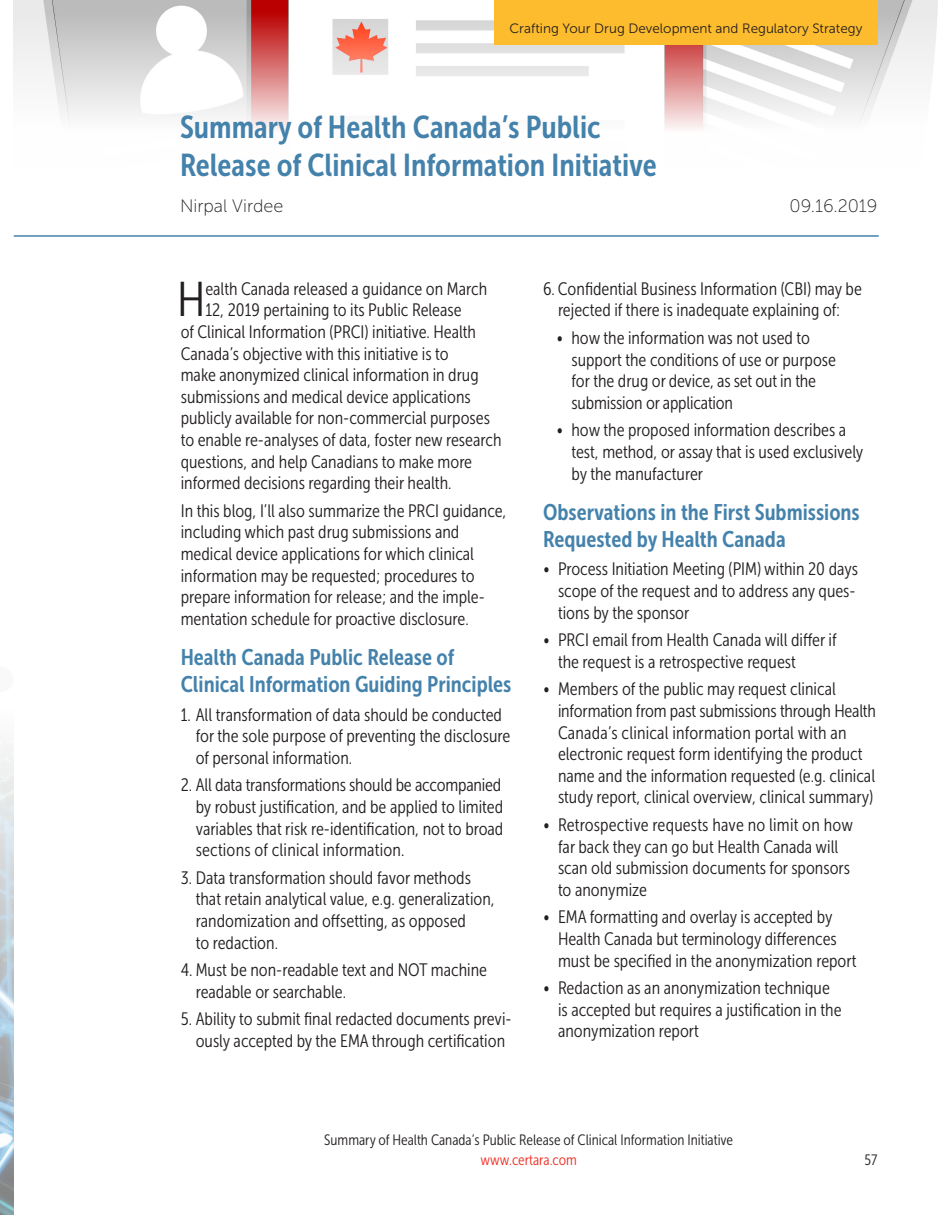
<style>
.page{position:relative;width:945px;height:1215px;background:#fff}
.page>*{position:absolute;margin:0;border:0;box-sizing:border-box;transform-origin:0 0}
.Body_-_First_Paragra{font:48.75px "Museo Sans Cond 300";color:#231f20}
.t1{font:31.5px/37.8px "Museo Sans Cond 700";color:#4482ac}
.Subhead_L1{font:22.5px/27px "Museo Sans Cond 700";color:#4482ac}
.Body_General__with_L{font:18px/21.6px "Museo Sans Cond 300";color:#231f20}
.Body_General___10_In{font:18px/21.6px "Museo Sans Cond 300";color:#231f20}
.Body_-_First_Paragra-2{font:18px "Museo Sans Cond 300";color:#231f20}
.Author_s{font:18px "Museo Sans 100";color:#231f20}
.Date{font:18px "Museo Sans 100";color:#231f20}
.t2{font:15px "Museo Sans Cond 300";color:#231f20}
.t3{font:15px "Museo Sans Cond 300";color:#ee2e22}
.t4{font:13.5px "Museo Sans 300";color:#231f20}
</style>
<div class="page">
<img style="left:0;top:746px;width:13px;height:469px">
<img style="left:14px;top:0;width:924px;height:129px">
<div style="left:494px;top:0;width:384px;height:45px;background:#fdbb2e"></div>
<hr style="left:14px;top:235px;width:864px;height:2px;background:#4482ac">
<p class="t4" style="left:509px;top:21px;width:355px">Crafting Your Drug Development and Regulatory Strategy</p>
<p class="t1" style="left:180px;top:108px;width:478px">Summary of Health Canada’s Public<br>Release of Clinical Information Initiative</p>
<p class="Author_s" style="left:180px;top:196px;width:105px">Nirpal Virdee</p>
<p class="Date" style="left:790px;top:196px;width:89px">09.16.2019</p>
<p class="Body_-_First_Paragra" style="left:177px;top:273px;width:30px">H</p>
<p class="Body_-_First_Paragra-2" style="left:205px;top:279px;width:283px">ealth Canada released a guidance on March</p>
<p class="Body_-_First_Paragra-2" style="left:205px;top:301px;width:258px">12, 2019 pertaining to its Public Release</p>
<p class="Body_-_First_Paragra-2" style="left:181px;top:322px;width:297px">of Clinical Information (PRCI) initiative. Health</p>
<p class="Body_-_First_Paragra-2" style="left:181px;top:344px;width:270px">Canada’s objective with this initiative is to</p>
<p class="Body_-_First_Paragra-2" style="left:181px;top:365px;width:300px">make anonymized clinical information in drug</p>
<p class="Body_-_First_Paragra-2" style="left:181px;top:387px;width:292px">submissions and medical device applications</p>
<p class="Body_-_First_Paragra-2" style="left:181px;top:409px;width:311px">publicly available for non-commercial purposes</p>
<p class="Body_-_First_Paragra-2" style="left:181px;top:430px;width:322px">to enable re-analyses of data, foster new research</p>
<p class="Body_-_First_Paragra-2" style="left:181px;top:452px;width:293px">questions, and help Canadians to make more</p>
<p class="Body_-_First_Paragra-2" style="left:181px;top:473px;width:270px">informed decisions regarding their health.</p>
<p class="Body_General__with_L" style="left:181px;top:500px;width:327px">In this blog, I’ll also summarize the PRCI guidance, including which past drug submissions and medical device applications for which clinical information may be requested; procedures to prepare information for release; and the imple&shy;mentation schedule for proactive disclosure.</p>
<p class="Subhead_L1" style="left:181px;top:644px;width:332px">Health Canada Public Release of<br>Clinical Information Guiding Principles</p>
<p class="Body_General___10_In" style="left:196px;top:704px;width:316px;text-indent:-15px">1. All transformation of data should be conducted for the sole purpose of preventing the disclosure of personal information.</p>
<p class="Body_General___10_In" style="left:196px;top:775px;width:309px;text-align:justify;text-indent:-15px">2. All data transformations should be accompanied by robust justification, and be applied to limited variables that risk re-identification, not to broad sections of clinical information.</p>
<p class="Body_General___10_In" style="left:196px;top:867px;width:300px;text-indent:-15px">3. Data transformation should favor methods that retain analytical value, e.g. generalization, randomization and offsetting, as opposed<br>to redaction.</p>
<p class="Body_General___10_In" style="left:196px;top:959px;width:293px;text-indent:-15px">4. Must be non-readable text and NOT machine readable or searchable.</p>
<p class="Body_General___10_In" style="left:181px;top:1009px;width:332px;text-align:center">5. Ability to submit final redacted documents previ&shy;ously accepted by the EMA through certification</p>
<p class="Body_General___10_In" style="left:543px;top:278px;width:320px;text-align:center">6. Confidential Business Information (CBI) may be rejected if there is inadequate explaining of:</p>
<p class="Body_General__with_L" style="left:572px;top:327px;width:266px;text-indent:-15px">• how the information was not used to support the conditions of use or purpose for the drug or device, as set out in the submission or application</p>
<p class="Body_General__with_L" style="left:572px;top:420px;width:294px;text-indent:-15px">• how the proposed information describes a test, method, or assay that is used exclusively by the manufacturer</p>
<p class="Subhead_L1" style="left:543px;top:499px;width:318px">Observations in the First Submissions<br>Requested by Health Canada</p>
<p class="Body_General__with_L" style="left:558px;top:559px;width:302px;text-indent:-15px">• Process Initiation Meeting (PIM) within 20 days scope of the request and to address any ques&shy;tions by the sponsor</p>
<p class="Body_General__with_L" style="left:558px;top:629px;width:280px;text-indent:-15px">• PRCI email from Health Canada will differ if the request is a retrospective request</p>
<p class="Body_General__with_L" style="left:558px;top:679px;width:320px;text-indent:-15px">• Members of the public may request clinical information from past submissions through Health Canada’s clinical information portal with an electronic request form identifying the product name and the information requested (e.g. clinical study report, clinical overview, clinical summary)</p>
<p class="Body_General__with_L" style="left:558px;top:814px;width:296px;text-indent:-15px">• Retrospective requests have no limit on how far back they can go but Health Canada will scan old submission documents for sponsors to anonymize</p>
<p class="Body_General__with_L" style="left:558px;top:907px;width:300px;text-indent:-15px">• EMA formatting and overlay is accepted by<br>Health Canada but terminology differences must be specified in the anonymization report</p>
<p class="Body_General__with_L" style="left:558px;top:977px;width:285px;text-indent:-15px">• Redaction as an anonymization technique is accepted but requires a justification in the anonymization report</p>
<p class="t2" style="left:324px;top:1132px;width:410px">Summary of Health Canada’s Public Release of Clinical Information Initiative</p>
<p class="t3" style="left:481px;top:1152px;width:98px">www.certara.com</p>
<p class="t2" style="left:865px;top:1152px;width:14px">57</p>
</div>
